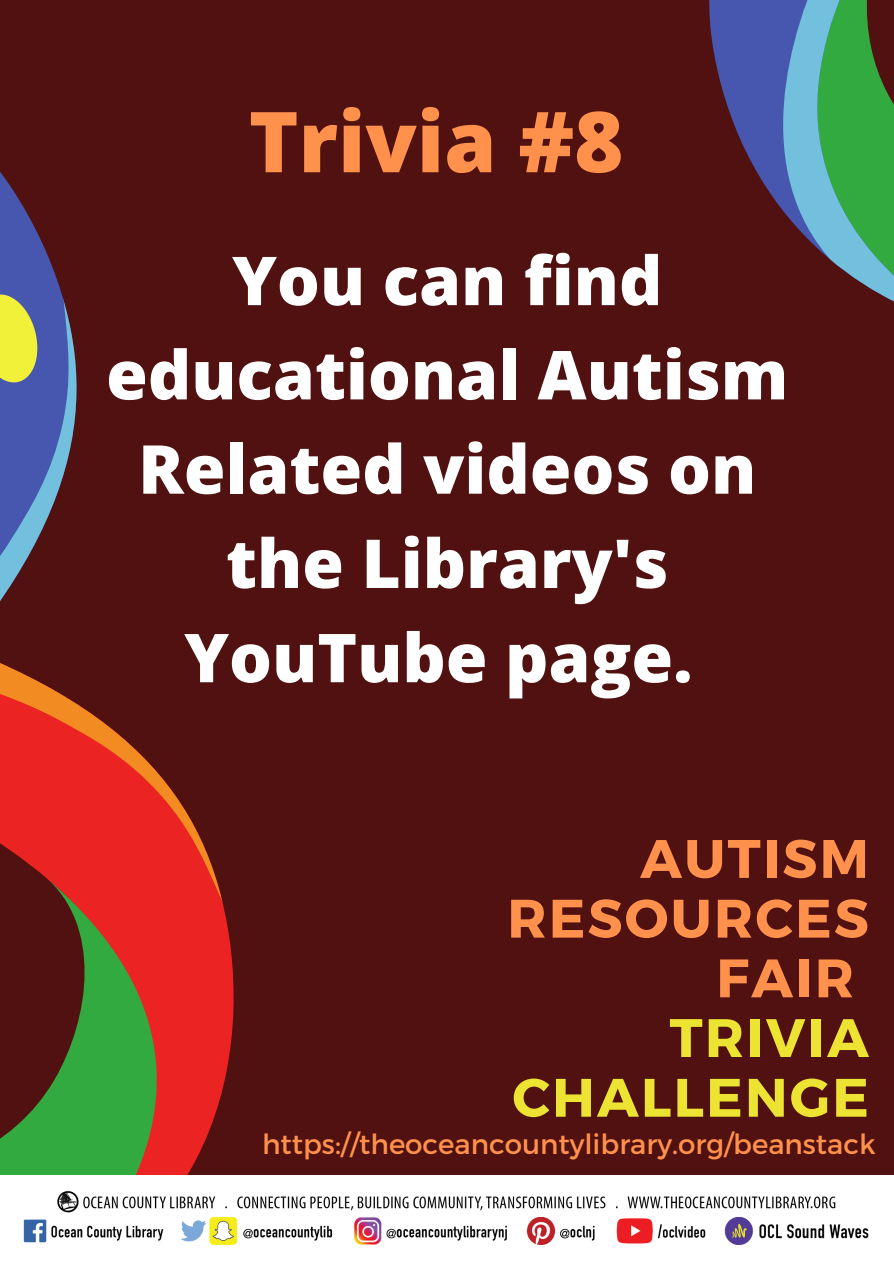
<style>
.page{position:relative;width:894px;height:1264px;background:#fff}
.page>*{position:absolute;margin:0;border:0;box-sizing:border-box;transform-origin:0 0}
.t1{font:800 84px "Open Sans";color:#ff914d}
.t2{font:800 67.5px/94.2px "Open Sans";color:#fff;text-align:center}
.t3{font:700 54px/59.7px "Montserrat";letter-spacing:.045em;color:#ff914d;text-align:right}
.t4{font:700 54px/59.7px "Montserrat";letter-spacing:.045em;color:#ede332;text-align:right}
.t5{font:27.75px "Montserrat";color:#ff914d}
</style>
<div class="page">
<div style="left:0;top:0;width:893px;height:1263px;background:#501110"></div>
<svg style="left:97px;top:718px;width:137px;height:457px;fill:#ec2323"></svg>
<svg style="left:0;top:539px;width:97px;height:636px"></svg>
<svg style="left:0;top:172px;width:77px;height:367px;fill:#4757af"></svg>
<svg style="left:0;top:288px;width:46px;height:145px"></svg>
<svg style="left:709px;top:0;width:184px;height:301px"></svg>
<img style="left:0;top:1175px;width:893px;height:88px">
<p class="t1" style="left:249px;top:82px;width:376px">Trivia #8</p>
<p class="t2" style="left:106px;top:232px;width:683px">You can find educational Autism<br>Related videos on the Library's<br>YouTube page.</p>
<p class="t3" style="left:507px;top:826px;width:363px">AUTISM<br>RESOURCES<br>FAIR</p>
<p class="t4" style="left:512px;top:1005px;width:358px">TRIVIA<br>CHALLENGE</p>
<p class="t5" style="left:262px;top:1126px;width:614px">https://theoceancountylibrary.org/beanstack</p>
</div>
